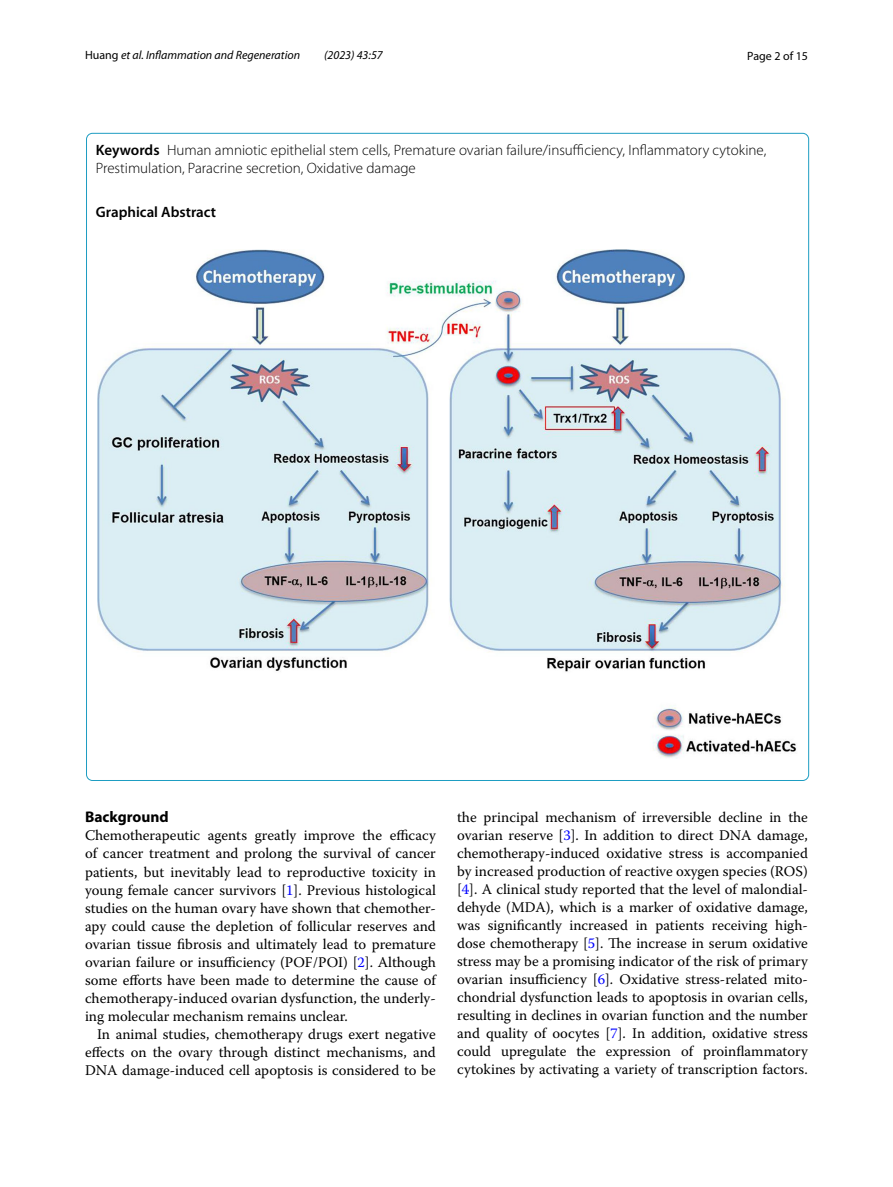
<style>
.page{position:relative;width:893px;height:1187px;background:#fff}
.page>*{position:absolute;margin:0;border:0;box-sizing:border-box;transform-origin:0 0}
.t1{font:700 15.45px "Myriad Pro";color:#000}
.t2{font:300 15px/18px "Myriad Pro";color:#000}
.t3{font:600 15px "Myriad Pro";color:#000}
.t4{font:14.7px/18px "Warnock Pro";color:#000;text-align:justify}
.t5{font:italic 12px "Myriad Pro";color:#000}
.t6{font:12px "Myriad Pro";color:#000}
.s1{font-style:normal}
.s2{font-weight:600}
.s3{color:#00f}
</style>
<div class="page">
<img style="left:97px;top:249px;width:699px;height:509px">
<p class="t5" style="left:85px;top:48px;width:217px"><span class="s1">Huang</span> et al. Inflammation and Regeneration</p>
<p class="t5" style="left:324px;top:48px;width:60px">(2023) 43:57</p>
<p class="t6" style="left:747px;top:48px;width:62px">Page 2 of 15</p>
<p class="t2" style="left:96px;top:142px;width:672px"><span class="s2">Keywords</span> Human amniotic epithelial stem cells, Premature ovarian failure/insufficiency, Inflammatory cytokine,<br>Prestimulation, Paracrine secretion, Oxidative damage</p>
<p class="t3" style="left:96px;top:202px;width:122px">Graphical Abstract</p>
<p class="t1" style="left:85px;top:807px;width:85px">Background</p>
<p class="t4" style="left:85px;top:826px;width:352px">Chemotherapeutic agents greatly improve the efficacy of cancer treatment and prolong the survival of cancer patients, but inevitably lead to reproductive toxicity in young female cancer survivors [<span class="s3">1</span>]. Previous histological studies on the human ovary have shown that chemother&shy;apy could cause the depletion of follicular reserves and ovarian tissue fibrosis and ultimately lead to premature ovarian failure or insufficiency (POF/POI) [<span class="s3">2</span>]. Although some efforts have been made to determine the cause of chemotherapy-induced ovarian dysfunction, the underly&shy;ing molecular mechanism remains unclear.</p>
<p class="t4" style="left:85px;top:1024px;width:352px;text-indent:12px">In animal studies, chemotherapy drugs exert negative effects on the ovary through distinct mechanisms, and DNA damage-induced cell apoptosis is considered to be</p>
<p class="t4" style="left:457px;top:807px;width:352px">the principal mechanism of irreversible decline in the ovarian reserve [<span class="s3">3</span>]. In addition to direct DNA damage, chemotherapy-induced oxidative stress is accompanied by increased production of reactive oxygen species (ROS) [<span class="s3">4</span>]. A clinical study reported that the level of malondial&shy;dehyde (MDA), which is a marker of oxidative damage, was significantly increased in patients receiving high&shy;dose chemotherapy [<span class="s3">5</span>]. The increase in serum oxidative stress may be a promising indicator of the risk of primary ovarian insufficiency [<span class="s3">6</span>]. Oxidative stress-related mito&shy;chondrial dysfunction leads to apoptosis in ovarian cells, resulting in declines in ovarian function and the number and quality of oocytes [<span class="s3">7</span>]. In addition, oxidative stress could upregulate the expression of proinflammatory cytokines by activating a variety of transcription factors.</p>
</div>
